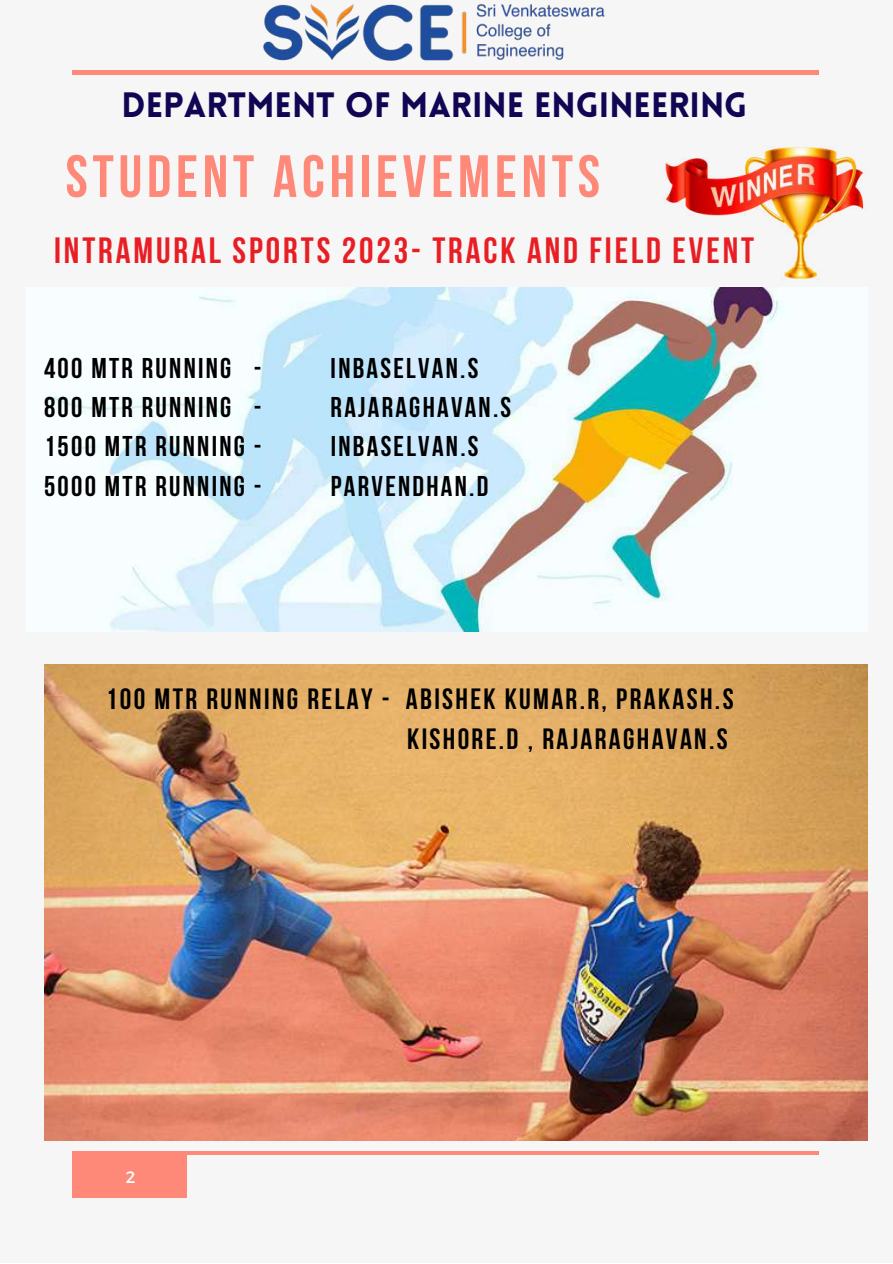
<style>
.page{position:relative;width:893px;height:1264px;background:#fff}
.page>*{position:absolute;margin:0;border:0;box-sizing:border-box;transform-origin:0 0}
.t1{font:700 59.55px "Bebas Neue";letter-spacing:.08em;color:#ff8979}
.t2{font:700 36.45px "Bebas Neue";letter-spacing:.08em;color:#e81e25}
.t3{font:900 34.5px "Lovelo";color:#110654}
.t4{font:700 29.25px/40.2px "Bebas Neue";letter-spacing:.08em;color:#000;text-align:right}
.t5{font:700 28.5px "Bebas Neue";letter-spacing:.08em;color:#000}
.t6{font:16.5px "Montserrat";color:#fff}
</style>
<div class="page">
<div style="left:0;top:0;width:892px;height:1262px;background:#f6f6f6"></div>
<hr style="left:72px;top:71px;width:747px;height:3px;background:#ff8979">
<div style="left:72px;top:1151px;width:115px;height:46px;background:#ff8979"></div>
<hr style="left:72px;top:1151px;width:747px;height:3px;background:#ff8979">
<img style="left:233px;top:4px;width:402px;height:67px">
<img style="left:665px;top:147px;width:199px;height:132px">
<img style="left:52px;top:287px;width:727px;height:344px">
<img style="left:44px;top:664px;width:823px;height:476px">
<p class="t3" style="left:121px;top:91px;width:627px">DEPARTMENT OF MARINE ENGINEERING</p>
<h1 class="t1" style="left:66px;top:152px;width:536px">STUDENT ACHIEVEMENTS</h1>
<p class="t2" style="left:54px;top:235px;width:701px">INTRAMURAL SPORTS 2023- TRACK AND FIELD EVENT</p>
<p class="t5" style="left:44px;top:356px;width:219px">400 MTR RUNNING -</p>
<p class="t5" style="left:330px;top:356px;width:149px">INBASELVAN.S</p>
<p class="t5" style="left:44px;top:395px;width:219px">800 MTR RUNNING -</p>
<p class="t5" style="left:330px;top:395px;width:182px">RAJARAGHAVAN.S</p>
<p class="t5" style="left:44px;top:435px;width:219px">1500 MTR RUNNING -</p>
<p class="t5" style="left:331px;top:435px;width:149px">INBASELVAN.S</p>
<p class="t5" style="left:44px;top:474px;width:219px">5000 MTR RUNNING -</p>
<p class="t5" style="left:331px;top:474px;width:159px">PARVENDHAN.D</p>
<p class="t4" style="left:106px;top:681px;width:629px">100 MTR RUNNING RELAY - ABISHEK KUMAR.R, PRAKASH.S<br>KISHORE.D , RAJARAGHAVAN.S</p>
<p class="t6" style="left:126px;top:1165px;width:11px">2</p>
</div>
